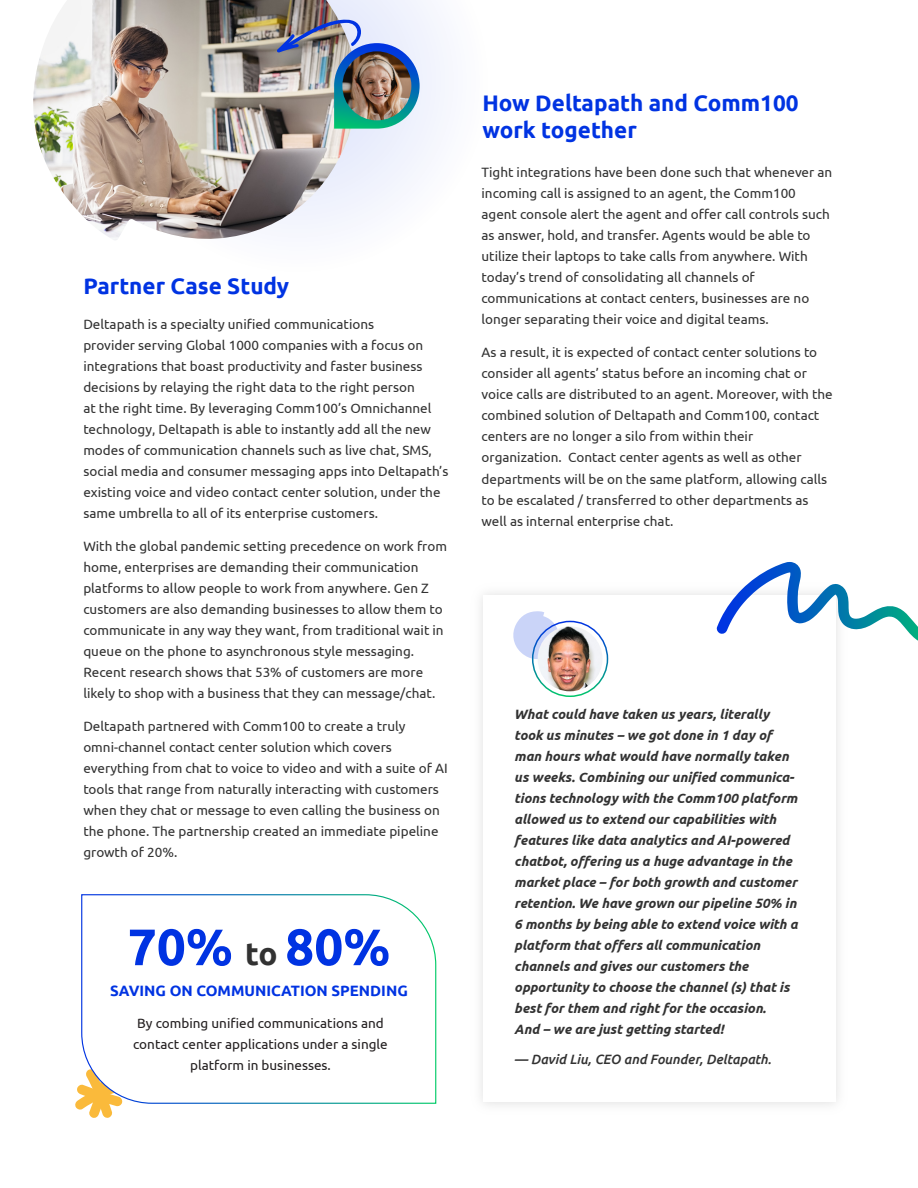
<style>
.page{position:relative;width:918px;height:1188px;background:#fff}
.page>*{position:absolute;margin:0;border:0;box-sizing:border-box;transform-origin:0 0}
.t1{font:700 51.15px "Ubuntu";color:#0033e2}
.t2{font:700 22.5px/27px "Ubuntu";color:#0033e2}
.t3{font:700 15px "Ubuntu";color:#0033e2}
.t4{font:13.5px/21px "Ubuntu";color:#323232}
.t5{font:italic 700 13.5px/21px "Ubuntu";color:#323232}
.t6{font:13.5px/21px "Ubuntu";color:#231f20;text-align:center}
.t7{font:italic 500 13.5px "Ubuntu";color:#323232}
.s1{font-size:31.5px;color:#323232}
</style>
<div class="page">
<svg style="left:364px;top:0;width:81px;height:213px"></svg>
<img style="left:33px;top:0;width:331px;height:240px">
<svg style="left:513px;top:611px;width:46px;height:48px"></svg>
<img style="left:277px;top:19px;width:143px;height:110px">
<svg style="left:75px;top:1084px;width:47px;height:34px"></svg>
<svg style="left:81px;top:894px;width:356px;height:210px"></svg>
<svg style="left:716px;top:564px;width:202px;height:77px"></svg>
<img style="left:538px;top:626px;width:65px;height:65px;border-radius:32px">
<div style="left:532px;top:621px;width:76px;height:76px;border:2px solid #fff;border-radius:50%"></div>
<h2 class="t2" style="left:83px;top:272px;width:207px">Partner Case Study</h2>
<p class="t4" style="left:83px;top:313px;width:367px">Deltapath is a specialty unified communications<br>provider serving Global 1000 companies with a focus on integrations that boast productivity and faster business decisions by relaying the right data to the right person<br>at the right time. By leveraging Comm100’s Omnichannel technology, Deltapath is able to instantly add all the new modes of communication channels such as live chat, SMS, social media and consumer messaging apps into Deltapath’s existing voice and video contact center solution, under the same umbrella to all of its enterprise customers.</p>
<p class="t4" style="left:83px;top:535px;width:365px">With the global pandemic setting precedence on work from home, enterprises are demanding their communication platforms to allow people to work from anywhere. Gen Z customers are also demanding businesses to allow them to communicate in any way they want, from traditional wait in queue on the phone to asynchronous style messaging.<br>Recent research shows that 53% of customers are more likely to shop with a business that they can message/chat.</p>
<p class="t4" style="left:83px;top:715px;width:366px">Deltapath partnered with Comm100 to create a truly omni-channel contact center solution which covers everything from chat to voice to video and with a suite of AI tools that range from naturally interacting with customers when they chat or message to even calling the business on the phone. The partnership created an immediate pipeline growth of 20%.</p>
<h1 class="t1" style="left:128px;top:916px;width:264px">70% <span class="s1">to</span> 80%</h1>
<p class="t3" style="left:110px;top:982px;width:299px">SAVING ON COMMUNICATION SPENDING</p>
<p class="t6" style="left:133px;top:1012px;width:256px">By combing unified communications and contact center applications under a single platform in businesses.</p>
<h2 class="t2" style="left:482px;top:89px;width:318px">How Deltapath and Comm100 work together</h2>
<p class="t4" style="left:482px;top:162px;width:352px">Tight integrations have been done such that whenever an incoming call is assigned to an agent, the Comm100 agent console alert the agent and offer call controls such as answer, hold, and transfer. Agents would be able to utilize their laptops to take calls from anywhere. With today’s trend of consolidating all channels of communications at contact centers, businesses are no longer separating their voice and digital teams.</p>
<p class="t4" style="left:482px;top:342px;width:353px">As a result, it is expected of contact center solutions to consider all agents’ status before an incoming chat or voice calls are distributed to an agent. Moreover, with the combined solution of Deltapath and Comm100, contact centers are no longer a silo from within their organization. Contact center agents as well as other departments will be on the same platform, allowing calls to be escalated / transferred to other departments as well as internal enterprise chat.</p>
<p class="t5" style="left:514px;top:704px;width:285px">What could have taken us years, literally took us minutes – we got done in 1 day of man hours what would have normally taken us weeks. Combining our unified communica&shy;tions technology with the Comm100 platform allowed us to extend our capabilities with features like data analytics and AI-powered chatbot, offering us a huge advantage in the market place – for both growth and customer retention. We have grown our pipeline 50% in 6 months by being able to extend voice with a platform that offers all communication channels and gives our customers the opportunity to choose the channel (s) that is best for them and right for the occasion.<br>And – we are just getting started!</p>
<p class="t7" style="left:514px;top:1051px;width:259px">— David Liu, CEO and Founder, Deltapath.</p>
</div>
